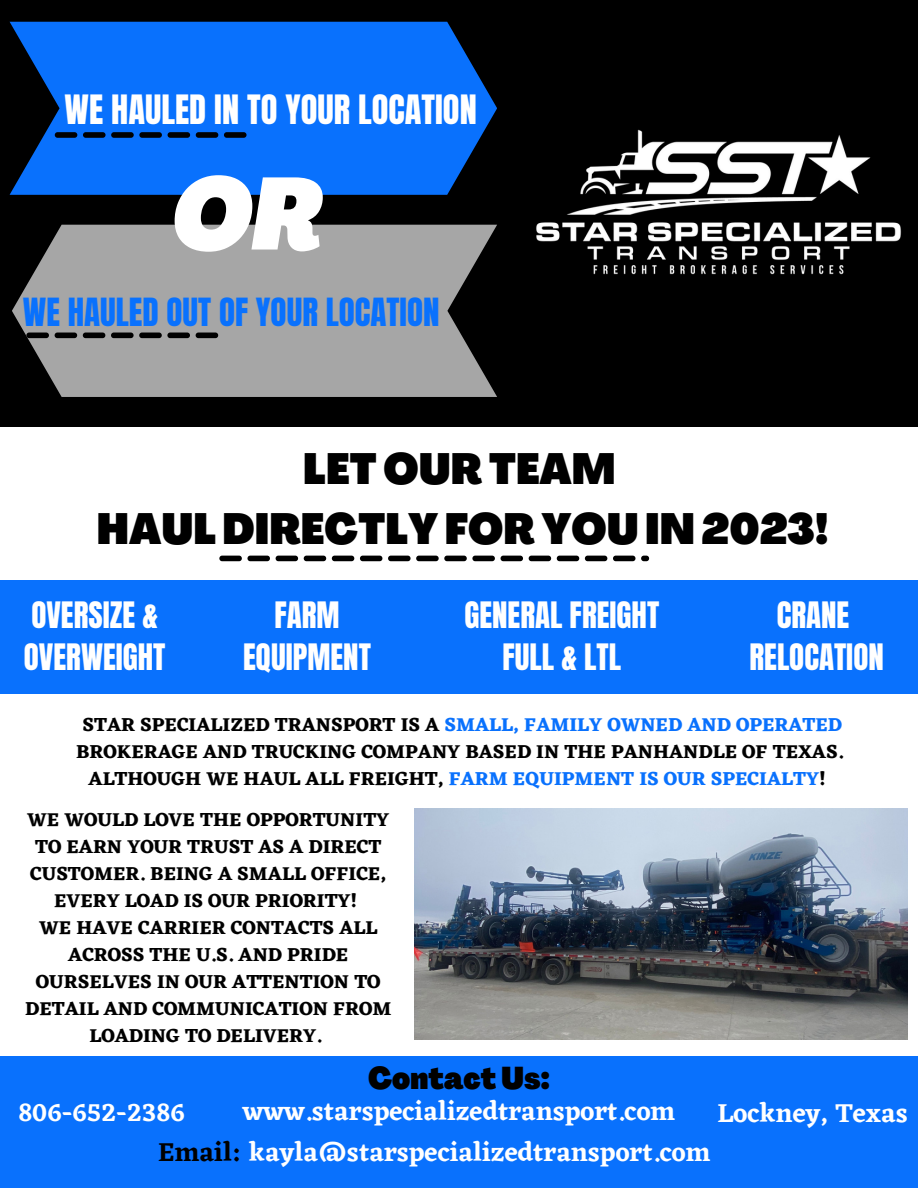
<style>
.page{position:relative;width:918px;height:1188px;background:#fff}
.page>*{position:absolute;margin:0;border:0;box-sizing:border-box;transform-origin:0 0}
.t1{font:italic 900 condensed 100.2px "Agrandir";color:#fff}
.t2{font:900 condensed 42.9px/59.7px "Agrandir";color:#000;text-align:center}
.t3{font:34.35px "Anton";color:#fff}
.t4{font:33px "Anton";color:#0971fd}
.t5{font:30.9px/42.8px "Anton";color:#fff;text-align:center}
.t6{font:900 condensed 30.9px "Agrandir";color:#000}
.t7{font:600 27px "Eczar";color:#fff}
.t8{font:600 25.5px "Eczar";color:#fff}
.t9{font:700 19.35px/27px "Eczar";color:#000;text-align:center}
.s1{color:#0971fd}
.s2{color:#000}
</style>
<div class="page">
<div style="left:0;top:0;width:918px;height:426px;background:#000"></div>
<svg style="left:10px;top:22px;width:487px;height:173px;background:#0865e2"></svg>
<svg style="left:12px;top:225px;width:485px;height:172px;background:#949494"></svg>
<img style="left:536px;top:129px;width:366px;height:146px">
<div style="left:0;top:580px;width:918px;height:114px;background:#0971fd"></div>
<div style="left:0;top:1056px;width:918px;height:132px;background:#0971fd"></div>
<img style="left:415px;top:809px;width:493px;height:231px">
<svg style="left:55px;top:132px;width:192px;height:6px"></svg>
<svg style="left:26px;top:333px;width:192px;height:5px"></svg>
<svg style="left:219px;top:556px;width:430px;height:5px"></svg>
<h3 class="t3" style="left:65px;top:85px;width:414px">WE HAULED IN TO YOUR LOCATION</h3>
<h1 class="t1" style="left:172px;top:174px;width:153px">OR</h1>
<h3 class="t4" style="left:23px;top:288px;width:418px">WE HAULED OUT OF YOUR LOCATION</h3>
<h2 class="t2" style="left:97px;top:443px;width:733px">LET OUR TEAM<br>HAULDIRECTLY FOR YOU IN 2023!</h2>
<h3 class="t5" style="left:24px;top:594px;width:143px;text-align:left">OVERSIZE &amp;<br>OVERWEIGHT</h3>
<h3 class="t5" style="left:464px;top:594px;width:196px">GENERAL FREIGHT<br>FULL &amp; LTL</h3>
<h3 class="t5" style="left:243px;top:594px;width:129px">FARM<br>EQUIPMENT</h3>
<h3 class="t5" style="left:750px;top:594px;width:136px">CRANE<br>RELOCATION</h3>
<p class="t9" style="left:76px;top:711px;width:769px">STAR SPECIALIZED TRANSPORT IS A <span class="s1">SMALL, FAMILY OWNED AND OPERATED<br></span>BROKERAGE AND TRUCKING COMPANY BASED IN THE PANHANDLE OF TEXAS.<br>ALTHOUGH WE HAUL ALL FREIGHT, <span class="s1">FARM EQUIPMENT IS OUR SPECIALTY</span>!</p>
<p class="t9" style="left:25px;top:805px;width:368px">WE WOULD LOVE THE OPPORTUNITY<br>TO EARN YOUR TRUST AS A DIRECT<br>CUSTOMER. BEING A SMALL OFFICE,<br>EVERY LOAD IS OUR PRIORITY!<br>WE HAVE CARRIER CONTACTS ALL<br>ACROSS THE U.S. AND PRIDE<br>OURSELVES IN OUR ATTENTION TO<br>DETAIL AND COMMUNICATION FROM<br>LOADING TO DELIVERY.</p>
<h3 class="t6" style="left:368px;top:1066px;width:183px">Contact Us:</h3>
<h3 class="t8" style="left:18px;top:1097px;width:168px">806-652-2386</h3>
<h3 class="t7" style="left:243px;top:1095px;width:434px">www.starspecializedtransport.com</h3>
<h3 class="t7" style="left:717px;top:1097px;width:192px">Lockney, Texas</h3>
<h3 class="t7" style="left:158px;top:1136px;width:554px"><span class="s2">Email:</span> kayla@starspecializedtransport.com</h3>
</div>
